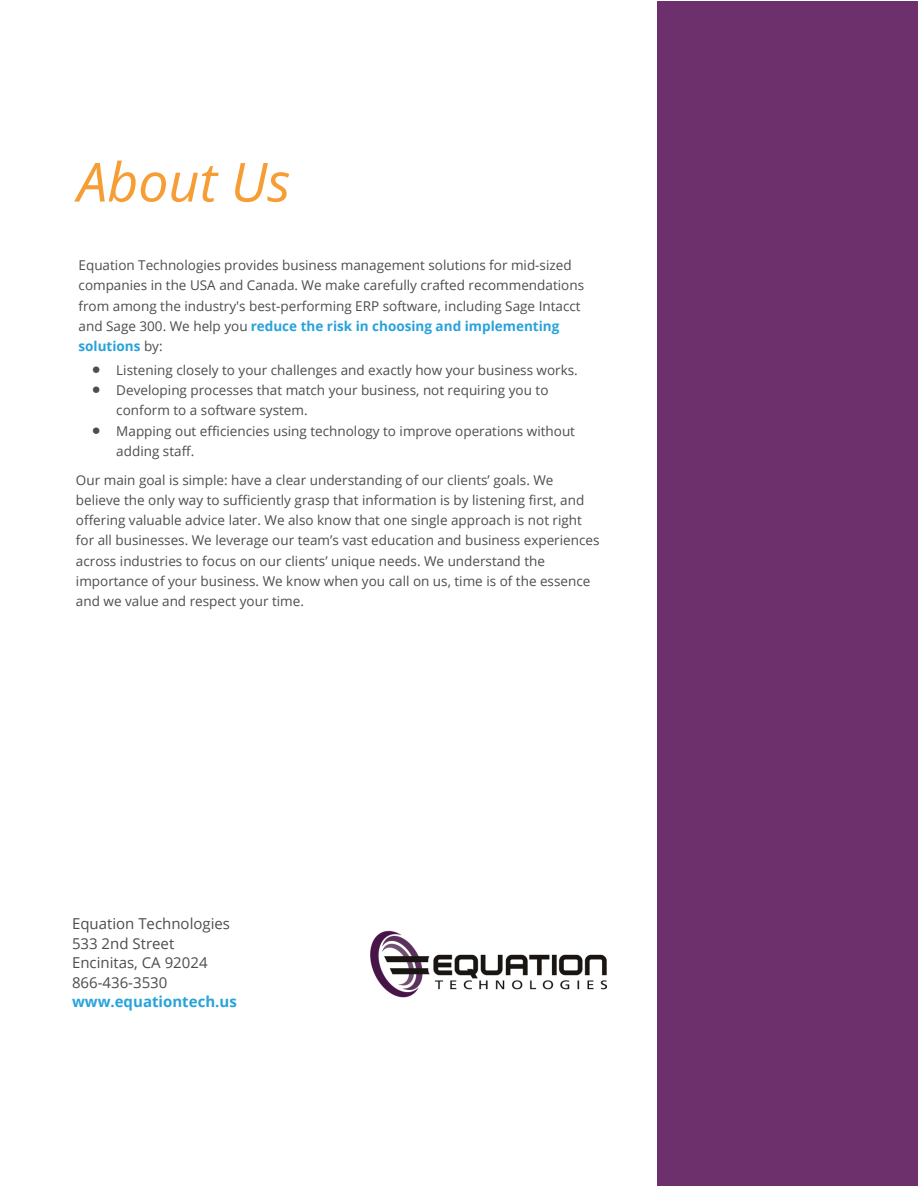
<style>
.page{position:relative;width:918px;height:1188px;background:#fff}
.page>*{position:absolute;margin:0;border:0;box-sizing:border-box;transform-origin:0 0}
.t1{font:italic 54px "Open Sans";color:#f69e35}
.t2{font:15px/19.5px "Open Sans";color:#4c4d4e}
.t3{font:700 15px "Open Sans";color:#28a3da}
.t4{font:13.5px/20.2px "Open Sans";color:#4c4d4e}
.s1{font-weight:700;color:#28a2da}
</style>
<div class="page">
<div style="left:657px;top:1px;width:261px;height:1185px;background:#6e306c"></div>
<img style="left:371px;top:930px;width:236px;height:68px">
<h1 class="t1" style="left:77px;top:145px;width:215px">About Us</h1>
<p class="t4" style="left:79px;top:255px;width:507px">Equation Technologies provides business management solutions for mid-sized companies in the USA and Canada. We make carefully crafted recommendations from among the industry's best-performing ERP software, including Sage Intacct and Sage 300. We help you <span class="s1">reduce the risk in choosing and implementing solutions</span> by:</p>
<p class="t4" style="left:92px;top:360px;width:487px">• Listening closely to your challenges and exactly how your business works.</p>
<p class="t4" style="left:116px;top:380px;width:434px;text-indent:-24px">• Developing processes that match your business, not requiring you to conform to a software system.</p>
<p class="t4" style="left:116px;top:420px;width:460px;text-indent:-24px">• Mapping out efficiencies using technology to improve operations without adding staff.</p>
<p class="t4" style="left:76px;top:469px;width:525px">Our main goal is simple: have a clear understanding of our clients’ goals. We believe the only way to sufficiently grasp that information is by listening first, and offering valuable advice later. We also know that one single approach is not right for all businesses. We leverage our team’s vast education and business experiences across industries to focus on our clients’ unique needs. We understand the importance of your business. We know when you call on us, time is of the essence and we value and respect your time.</p>
<p class="t2" style="left:72px;top:914px;width:160px">Equation Technologies<br>533 2nd Street<br>Encinitas, CA 92024<br>866-436-3530</p>
<p class="t3" style="left:72px;top:991px;width:166px">www.equationtech.us</p>
</div>
